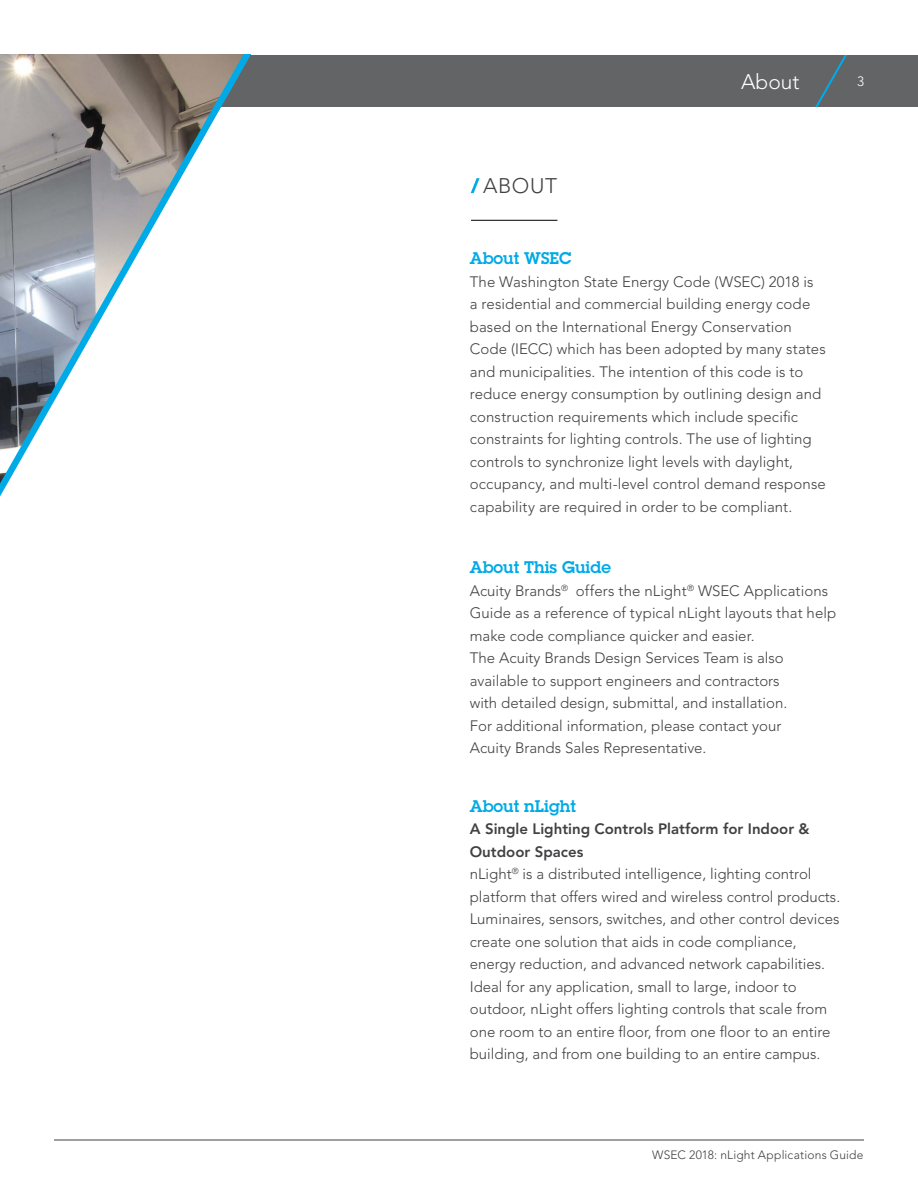
<style>
.page{position:relative;width:918px;height:1188px;background:#fff}
.page>*{position:absolute;margin:0;border:0;box-sizing:border-box;transform-origin:0 0}
.t1{font:300 21px "Avenir LT Std";color:#fff}
.t2{font:300 21px "Avenir LT Std";letter-spacing:.03em;color:#414042}
.t3{font:600 16.5px "Lubalin Graph Std";color:#00aae7}
.t4{font:300 15px/22.5px "Avenir LT Std";color:#414042}
.t5{font:300 13.5px "Avenir LT Std";color:#fff}
.t6{font:300 12px "Avenir LT Std";letter-spacing:.015em;color:#414042}
.s1{font-weight:800}
</style>
<div class="page">
<div style="left:0;top:53px;width:918px;height:54px;background:#636466"></div>
<svg style="left:813px;top:54px;width:37px;height:53px"></svg>
<hr style="left:54px;top:1140px;width:810px;height:1px;background:#414042">
<svg style="left:0;top:54px;width:282px;height:443px"></svg>
<svg style="left:471px;top:178px;width:9px;height:15px"></svg>
<hr style="left:471px;top:220px;width:86px;height:1px;background:#000">
<div style="left:0;top:0;width:918px;height:54px;background:#fff"></div>
<h1 class="t1" style="left:741px;top:70px;width:60px">About</h1>
<p class="t5" style="left:857px;top:74px;width:9px">3</p>
<h1 class="t2" style="left:483px;top:173px;width:76px">ABOUT</h1>
<p class="t3" style="left:470px;top:248px;width:103px">About WSEC</p>
<p class="t4" style="left:470px;top:271px;width:358px">The Washington State Energy Code (WSEC) 2018 is<br>a residential and commercial building energy code based on the International Energy Conservation Code (IECC) which has been adopted by many states and municipalities. The intention of this code is to reduce energy consumption by outlining design and construction requirements which include specific constraints for lighting controls. The use of lighting controls to synchronize light levels with daylight, occupancy, and multi-level control demand response capability are required in order to be compliant.</p>
<p class="t3" style="left:470px;top:557px;width:143px">About This Guide</p>
<p class="t4" style="left:470px;top:580px;width:368px">Acuity Brands<sup>®</sup> offers the nLight<sup>®</sup> WSEC Applications Guide as a reference of typical nLight layouts that help make code compliance quicker and easier.<br>The Acuity Brands Design Services Team is also available to support engineers and contractors<br>with detailed design, submittal, and installation.<br>For additional information, please contact your<br>Acuity Brands Sales Representative.</p>
<p class="t3" style="left:470px;top:795px;width:108px">About nLight</p>
<p class="t4" style="left:470px;top:818px;width:372px"><span class="s1">A Single Lighting Controls Platform for Indoor &amp; Outdoor Spaces<br></span>nLight<sup>®</sup> is a distributed intelligence, lighting control platform that offers wired and wireless control products.<br>Luminaires, sensors, switches, and other control devices create one solution that aids in code compliance, energy reduction, and advanced network capabilities.<br>Ideal for any application, small to large, indoor to outdoor, nLight offers lighting controls that scale from one room to an entire floor, from one floor to an entire building, and from one building to an entire campus.</p>
<p class="t6" style="left:652px;top:1147px;width:213px">WSEC 2018: nLight Applications Guide</p>
</div>
